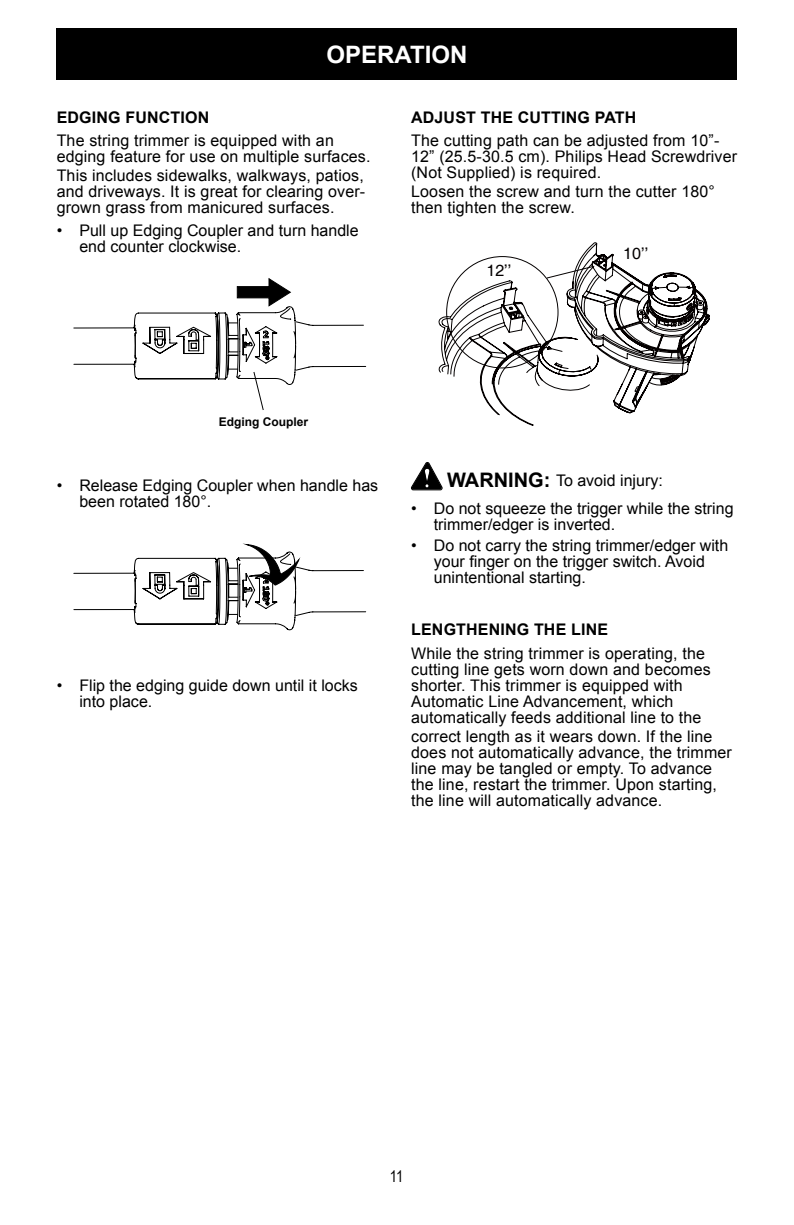
<style>
.page{position:relative;width:794px;height:1225px;background:#fff}
.page>*{position:absolute;margin:0;border:0;box-sizing:border-box;transform-origin:0 0}
.t1{font:700 24px "Arial";color:#fff}
.t2{font:16px/16px "Arial";letter-spacing:.01em;color:#000}
.t3{font:700 16px "Arial";letter-spacing:.01em;color:#000}
.t4{font:16px "Helvetica";color:#040000}
.t5{font:16px "Arial Narrow";color:#000}
.t6{font:700 12px "Arial";color:#000}
.s1{font-weight:700;font-size:20px}
</style>
<div class="page">
<div style="left:57px;top:28px;width:680px;height:51px;background:#000"></div>
<svg style="left:73px;top:278px;width:294px;height:132px"></svg>
<svg style="left:73px;top:543px;width:294px;height:88px"></svg>
<svg style="left:438px;top:242px;width:272px;height:184px"></svg>
<svg style="left:445px;top:255px;width:150px;height:114px"></svg>
<svg style="left:411px;top:462px;width:31px;height:28px"></svg>
<h1 class="t1" style="left:326px;top:39px;width:142px">OPERATION</h1>
<p class="t3" style="left:57px;top:106px;width:154px">EDGING FUNCTION</p>
<p class="t2" style="left:57px;top:133px;width:315px">The string trimmer is equipped with an edging feature for use on multiple surfaces.</p>
<p class="t2" style="left:57px;top:168px;width:310px;text-align:justify">This includes sidewalks, walkways, patios, and driveways. It is great for clearing over&shy;grown grass from manicured surfaces.</p>
<p class="t2" style="left:79px;top:222px;width:281px;text-indent:-23px">• Pull up Edging Coupler and turn handle end counter clockwise.</p>
<p class="t3" style="left:411px;top:106px;width:227px">ADJUST THE CUTTING PATH</p>
<p class="t2" style="left:411px;top:133px;width:327px">The cutting path can be adjusted from 10”-<br>12” (25.5-30.5 cm). Philips Head Screwdriver (Not Supplied) is required.</p>
<p class="t2" style="left:411px;top:184px;width:305px">Loosen the screw and turn the cutter 180° then tighten the screw.</p>
<p class="t4" style="left:623px;top:244px;width:27px">10’’</p>
<p class="t4" style="left:486px;top:261px;width:27px">12’’</p>
<p class="t6" style="left:219px;top:414px;width:91px">Edging Coupler</p>
<p class="t2" style="left:79px;top:477px;width:300px;text-indent:-23px">• Release Edging Coupler when handle has been rotated 180°.</p>
<p class="t2" style="left:79px;top:678px;width:280px;text-indent:-23px">• Flip the edging guide down until it locks into place.</p>
<p class="t2" style="left:447px;top:472px;width:217px"><span class="s1">WARNING:</span> To avoid injury:</p>
<p class="t2" style="left:434px;top:500px;width:301px;text-indent:-23px">• Do not squeeze the trigger while the string trimmer/edger is inverted.</p>
<p class="t2" style="left:434px;top:538px;width:296px;text-indent:-23px">• Do not carry the string trimmer/edger with your finger on the trigger switch. Avoid unintentional starting.</p>
<p class="t3" style="left:411px;top:618px;width:198px">LENGTHENING THE LINE</p>
<p class="t2" style="left:411px;top:645px;width:301px">While the string trimmer is operating, the cutting line gets worn down and becomes shorter. This trimmer is equipped with Automatic Line Advancement, which automatically feeds additional line to the</p>
<p class="t2" style="left:411px;top:728px;width:322px">correct length as it wears down. If the line does not automatically advance, the trimmer line may be tangled or empty. To advance the line, restart the trimmer. Upon starting, the line will automatically advance.</p>
<p class="t5" style="left:390px;top:1164px;width:15px">11</p>
</div>
